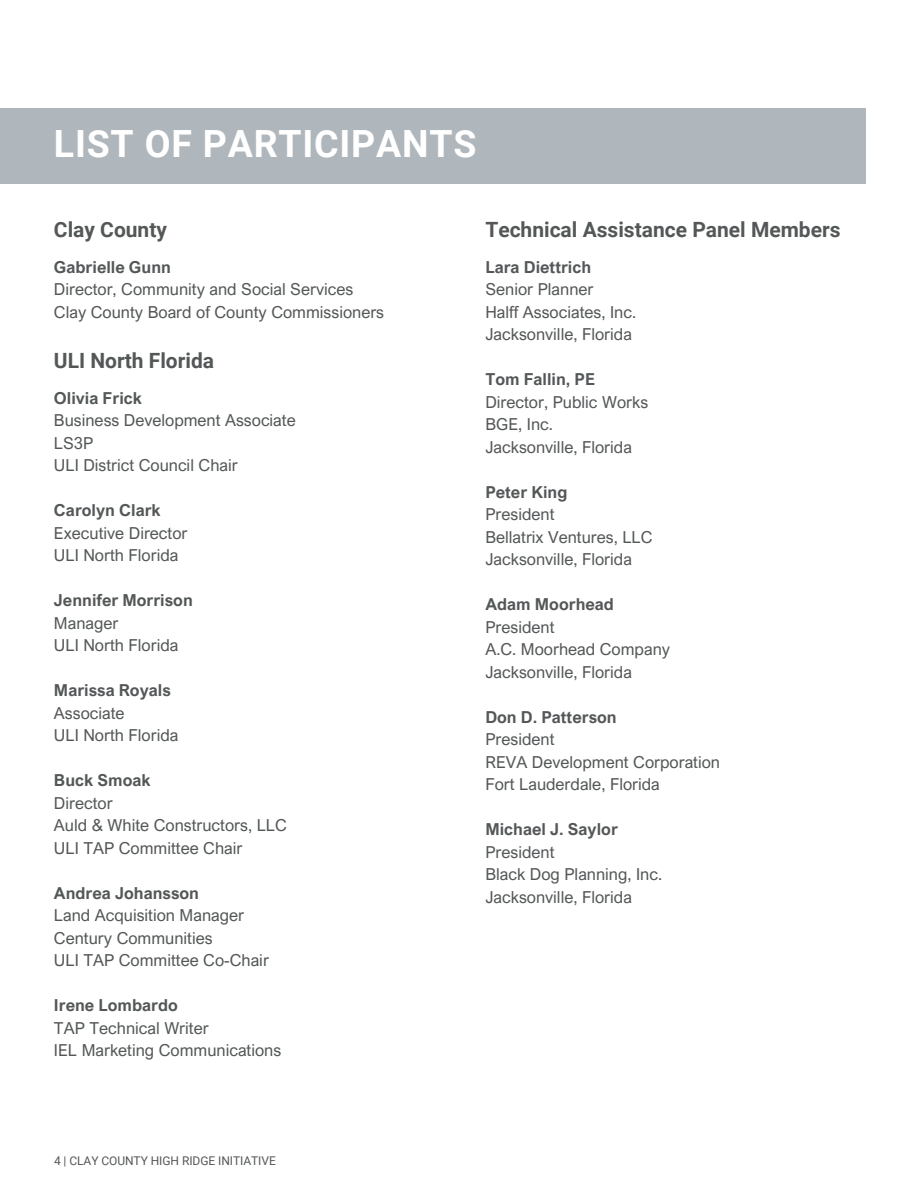
<style>
.page{position:relative;width:918px;height:1188px;background:#fff}
.page>*{position:absolute;margin:0;border:0;box-sizing:border-box;transform-origin:0 0}
.t1{font:700 37.5px "Roboto";letter-spacing:.02em;color:#fff}
.t2{font:700 21px "Roboto";color:#545758}
.t3{font:16.5px "Arial Nova";color:#545758}
.t4{font:700 16.5px "Arial Nova";color:#545758}
.t5{font:12px "Roboto";letter-spacing:-.005em;color:#545758}
</style>
<div class="page">
<div style="left:0;top:109px;width:865px;height:75px;background:#b0b7bc"></div>
<p class="t1" style="left:54px;top:123px;width:424px">LIST OF PARTICIPANTS</p>
<p class="t2" style="left:54px;top:217px;width:114px">Clay County</p>
<p class="t4" style="left:54px;top:257px;width:118px">Gabrielle Gunn</p>
<p class="t3" style="left:54px;top:279px;width:301px">Director, Community and Social Services</p>
<p class="t3" style="left:54px;top:302px;width:332px">Clay County Board of County Commissioners</p>
<p class="t2" style="left:54px;top:349px;width:162px">ULI North Florida</p>
<p class="t4" style="left:54px;top:388px;width:90px">Olivia Frick</p>
<p class="t3" style="left:54px;top:410px;width:243px">Business Development Associate</p>
<p class="t3" style="left:54px;top:433px;width:41px">LS3P</p>
<p class="t3" style="left:54px;top:455px;width:185px">ULI District Council Chair</p>
<p class="t4" style="left:54px;top:500px;width:108px">Carolyn Clark</p>
<p class="t3" style="left:54px;top:523px;width:135px">Executive Director</p>
<p class="t3" style="left:54px;top:545px;width:126px">ULI North Florida</p>
<p class="t4" style="left:54px;top:590px;width:140px">Jennifer Morrison</p>
<p class="t3" style="left:54px;top:613px;width:66px">Manager</p>
<p class="t3" style="left:54px;top:635px;width:126px">ULI North Florida</p>
<p class="t4" style="left:54px;top:680px;width:118px">Marissa Royals</p>
<p class="t3" style="left:54px;top:703px;width:72px">Associate</p>
<p class="t3" style="left:54px;top:725px;width:126px">ULI North Florida</p>
<p class="t4" style="left:54px;top:770px;width:98px">Buck Smoak</p>
<p class="t3" style="left:54px;top:793px;width:60px">Director</p>
<p class="t3" style="left:54px;top:815px;width:234px">Auld &amp; White Constructors, LLC</p>
<p class="t3" style="left:54px;top:838px;width:190px">ULI TAP Committee Chair</p>
<p class="t4" style="left:54px;top:883px;width:147px">Andrea Johansson</p>
<p class="t3" style="left:54px;top:905px;width:192px">Land Acquisition Manager</p>
<p class="t3" style="left:54px;top:928px;width:160px">Century Communities</p>
<p class="t3" style="left:54px;top:950px;width:216px">ULI TAP Committee Co-Chair</p>
<p class="t4" style="left:54px;top:995px;width:125px">Irene Lombardo</p>
<p class="t3" style="left:54px;top:1018px;width:156px">TAP Technical Writer</p>
<p class="t3" style="left:54px;top:1040px;width:229px">IEL Marketing Communications</p>
<p class="t2" style="left:485px;top:217px;width:357px">Technical Assistance Panel Members</p>
<p class="t4" style="left:485px;top:257px;width:107px">Lara Diettrich</p>
<p class="t3" style="left:485px;top:279px;width:110px">Senior Planner</p>
<p class="t3" style="left:485px;top:302px;width:152px">Halff Associates, Inc.</p>
<p class="t3" style="left:485px;top:324px;width:148px">Jacksonville, Florida</p>
<p class="t4" style="left:485px;top:369px;width:111px">Tom Fallin, PE</p>
<p class="t3" style="left:485px;top:392px;width:164px">Director, Public Works</p>
<p class="t3" style="left:485px;top:414px;width:69px">BGE, Inc.</p>
<p class="t3" style="left:485px;top:437px;width:148px">Jacksonville, Florida</p>
<p class="t4" style="left:485px;top:482px;width:84px">Peter King</p>
<p class="t3" style="left:485px;top:504px;width:71px">President</p>
<p class="t3" style="left:485px;top:527px;width:169px">Bellatrix Ventures, LLC</p>
<p class="t3" style="left:485px;top:549px;width:148px">Jacksonville, Florida</p>
<p class="t4" style="left:485px;top:594px;width:130px">Adam Moorhead</p>
<p class="t3" style="left:485px;top:617px;width:71px">President</p>
<p class="t3" style="left:485px;top:639px;width:186px">A.C. Moorhead Company</p>
<p class="t3" style="left:485px;top:662px;width:148px">Jacksonville, Florida</p>
<p class="t4" style="left:485px;top:707px;width:133px">Don D. Patterson</p>
<p class="t3" style="left:485px;top:729px;width:71px">President</p>
<p class="t3" style="left:485px;top:752px;width:236px">REVA Development Corporation</p>
<p class="t3" style="left:485px;top:774px;width:176px">Fort Lauderdale, Florida</p>
<p class="t4" style="left:485px;top:819px;width:134px">Michael J. Saylor</p>
<p class="t3" style="left:485px;top:842px;width:71px">President</p>
<p class="t3" style="left:485px;top:864px;width:178px">Black Dog Planning, Inc.</p>
<p class="t3" style="left:485px;top:887px;width:148px">Jacksonville, Florida</p>
<p class="t5" style="left:54px;top:1153px;width:223px">4 | CLAY COUNTY HIGH RIDGE INITIATIVE</p>
</div>
